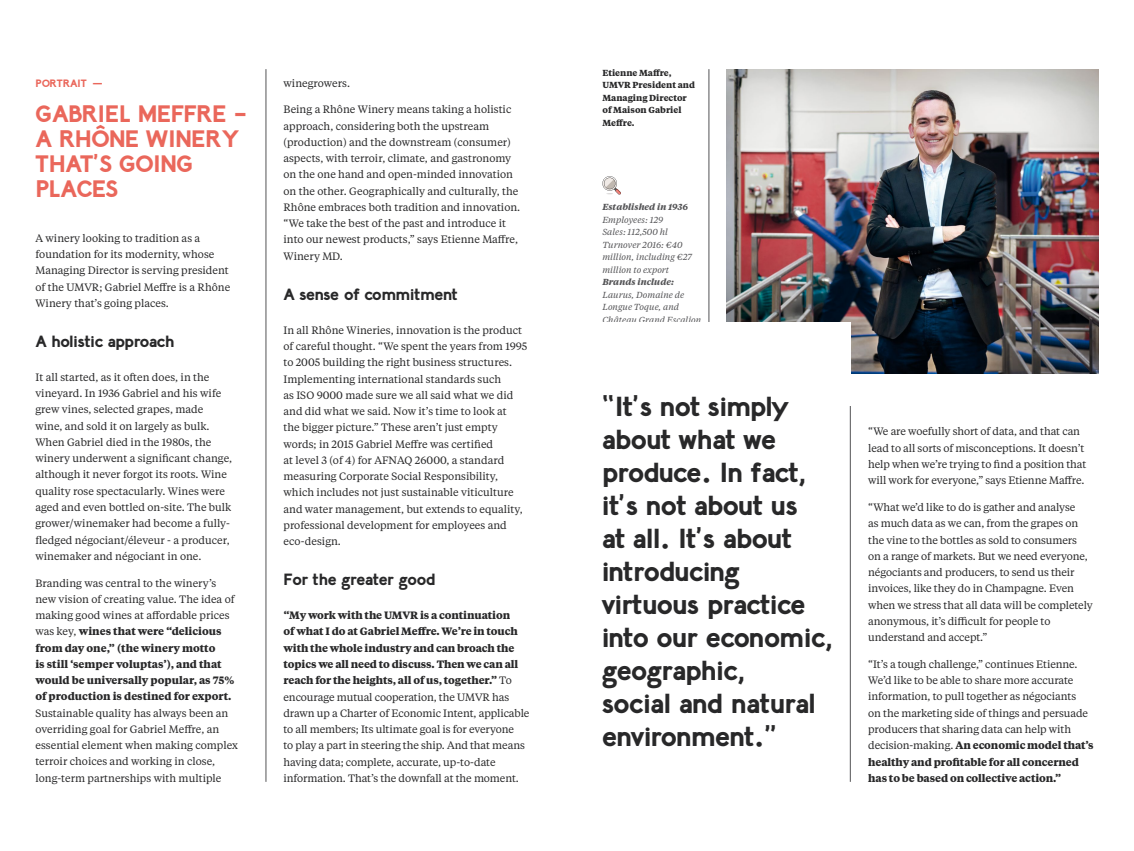
<style>
.page{position:relative;width:1134px;height:851px;background:#fff}
.page>*{position:absolute;margin:0;border:0;box-sizing:border-box;transform-origin:0 0}
.t1{font:700 27.5px/33px "Lil Grotesk";letter-spacing:-.02em;color:#282829}
.t2{font:700 23.75px/25px "Lil Grotesk";letter-spacing:-.02em;color:#ea675b}
.t3{font:700 16.25px "Lil Grotesk";letter-spacing:-.02em;color:#282829}
.t4{font:10.62px/16.2px "Tiempos Text";color:#282829}
.t5{font:700 10.62px/16.2px "Tiempos Text";color:#282829}
.t6{font:700 10.62px "Lil Grotesk";color:#ea675b}
.t7{font:italic 8.75px/12.5px "Tiempos Text";color:#535355}
.t8{font:700 8.75px/12.5px "Tiempos Text";color:#282829}
.t9{font:italic 700 8.75px "Tiempos Text";color:#535355}
.s1{font-weight:400}
.s2{font-weight:700}
</style>
<div class="page">
<img style="left:726px;top:69px;width:372px;height:304px">
<svg style="left:602px;top:176px;width:19px;height:18px"></svg>
<hr style="left:709px;top:69px;width:1px;height:254px;background:#535355">
<div style="left:602px;top:322px;width:248px;height:459px;background:#fff"></div>
<hr style="left:266px;top:69px;width:1px;height:712px;background:#535355">
<hr style="left:850px;top:406px;width:1px;height:375px;background:#535355">
<p class="t6" style="left:35px;top:76px;width:69px">PORTRAIT —</p>
<h2 class="t2" style="left:35px;top:102px;width:213px">GABRIEL MEFFRE –<br>A RHÔNE WINERY<br>THAT’S GOING<br>PLACES</h2>
<p class="t4" style="left:35px;top:229px;width:196px">A winery looking to tradition as a foundation for its modernity, whose Managing Director is serving president of the UMVR; Gabriel Meffre is a Rhône Winery that’s going places.</p>
<h3 class="t3" style="left:35px;top:331px;width:140px">A holistic approach</h3>
<p class="t4" style="left:35px;top:368px;width:198px">It all started, as it often does, in the vineyard. In 1936 Gabriel and his wife grew vines, selected grapes, made wine, and sold it on largely as bulk.<br>When Gabriel died in the 1980s, the winery underwent a significant change, although it never forgot its roots. Wine quality rose spectacularly. Wines were aged and even bottled on-site. The bulk grower/winemaker had become a fully&shy;fledged négociant/éleveur - a producer, winemaker and négociant in one.</p>
<p class="t5" style="left:35px;top:574px;width:201px"><span class="s1">Branding was central to the winery’s new vision of creating value. The idea of making good wines at affordable prices was key,</span> wines that were “delicious from day one,” (the winery motto<br>is still ‘semper voluptas’), and that would be universally popular, as 75% of production is destined for export.</p>
<p class="t4" style="left:35px;top:704px;width:204px">Sustainable quality has always been an overriding goal for Gabriel Meffre, an essential element when making complex terroir choices and working in close, long-term partnerships with multiple</p>
<p class="t4" style="left:283px;top:74px;width:68px">winegrowers.</p>
<p class="t4" style="left:283px;top:101px;width:238px">Being a Rhône Winery means taking a holistic approach, considering both the upstream (production) and the downstream (consumer) aspects, with terroir, climate, and gastronomy on the one hand and open-minded innovation on the other. Geographically and culturally, the Rhône embraces both tradition and innovation. “We take the best of the past and introduce it into our newest products,” says Etienne Maffre, Winery MD.</p>
<h3 class="t3" style="left:283px;top:284px;width:175px">A sense of commitment</h3>
<p class="t4" style="left:283px;top:321px;width:245px">In all Rhône Wineries, innovation is the product of careful thought. “We spent the years from 1995 to 2005 building the right business structures.<br>Implementing international standards such<br>as ISO 9000 made sure we all said what we did and did what we said. Now it’s time to look at<br>the bigger picture.” These aren’t just empty words; in 2015 Gabriel Meffre was certified<br>at level 3 (of 4) for AFNAQ 26000, a standard measuring Corporate Social Responsibility, which includes not just sustainable viticulture and water management, but extends to equality, professional development for employees and eco-design.</p>
<h3 class="t3" style="left:283px;top:570px;width:154px">For the greater good</h3>
<p class="t4" style="left:283px;top:606px;width:247px"><span class="s2">“My work with the UMVR is a continuation<br>of what I do at Gabriel Meffre. We’re in touch with the whole industry and can broach the topics we all need to discuss. Then we can all reach for the heights, all of us, together.”</span> To encourage mutual cooperation, the UMVR has drawn up a Charter of Economic Intent, applicable to all members; Its ultimate goal is for everyone<br>to play a part in steering the ship. And that means having data; complete, accurate, up-to-date information. That’s the downfall at the moment.</p>
<p class="t8" style="left:602px;top:66px;width:94px">Etienne Maffre,<br>UMVR President and<br>Managing Director of Maison Gabriel<br>Meffre.</p>
<p class="t9" style="left:602px;top:201px;width:87px">Established in 1936</p>
<p class="t7" style="left:602px;top:213px;width:91px">Employees: 129<br>Sales: 112,500 hl<br>Turnover 2016: €40 million, including €27 million to export</p>
<p class="t9" style="left:602px;top:276px;width:73px">Brands include:</p>
<p class="t7" style="left:602px;top:288px;width:100px">Laurus, Domaine de<br>Longue Toque, and<br>Château Grand Escalion</p>
<h1 class="t1" style="left:602px;top:390px;width:232px">“It’s not simply about what we produce. In fact, it’s not about us<br>at all. It’s about introducing virtuous practice into our economic, geographic,<br>social and natural environment.”</h1>
<p class="t4" style="left:868px;top:423px;width:220px">“We are woefully short of data, and that can lead to all sorts of misconceptions. It doesn’t help when we’re trying to find a position that will work for everyone,” says Etienne Maffre.</p>
<p class="t4" style="left:868px;top:498px;width:226px">“What we’d like to do is gather and analyse<br>as much data as we can, from the grapes on the vine to the bottles as sold to consumers<br>on a range of markets. But we need everyone, négociants and producers, to send us their invoices, like they do in Champagne. Even when we stress that all data will be completely anonymous, it’s difficult for people to understand and accept.”</p>
<p class="t4" style="left:868px;top:655px;width:227px">“It’s a tough challenge,” continues Etienne.<br>We’d like to be able to share more accurate information, to pull together as négociants<br>on the marketing side of things and persuade producers that sharing data can help with decision-making. <span class="s2">An economic model that’s healthy and profitable for all concerned has to be based on collective action.”</span></p>
</div>
